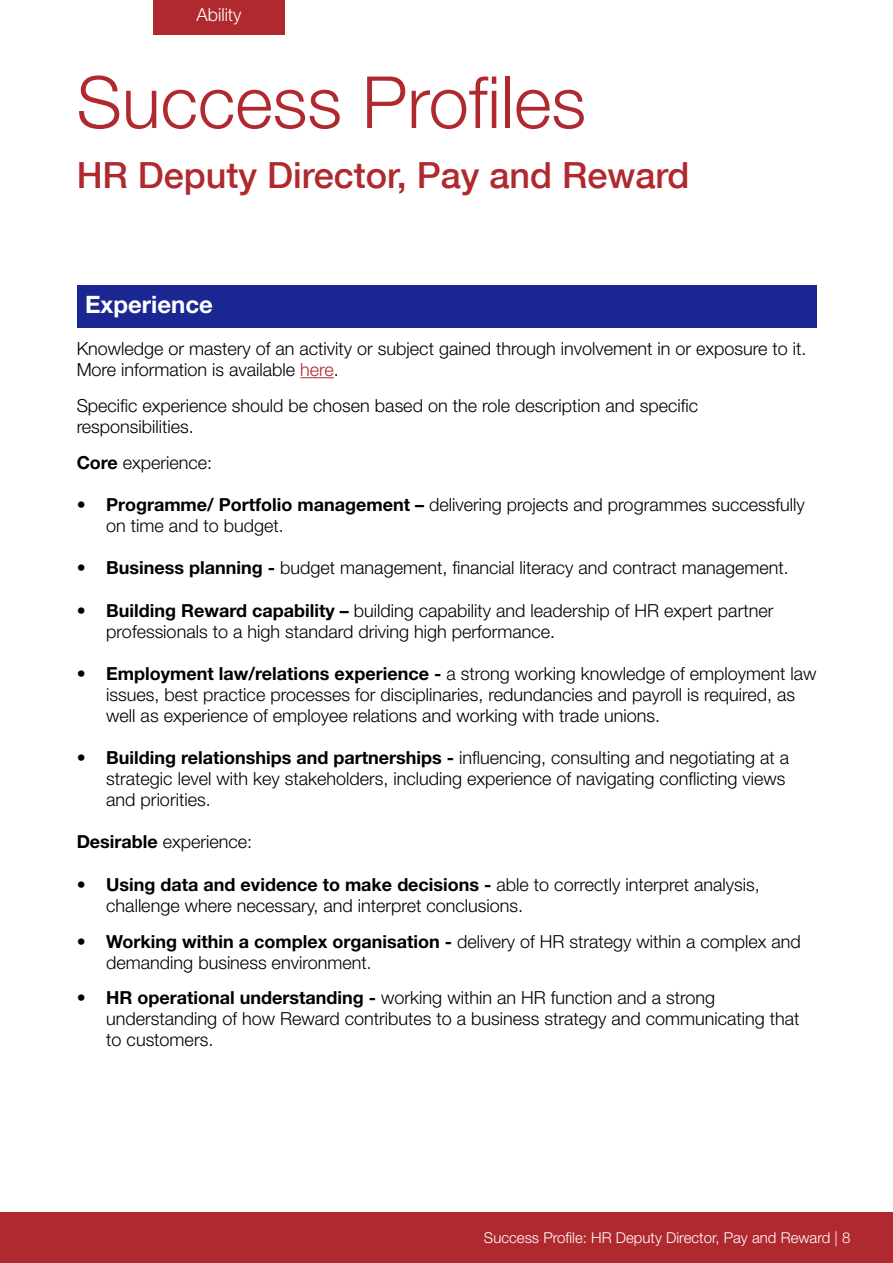
<style>
.page{position:relative;width:893px;height:1263px;background:#fff}
.page>*{position:absolute;margin:0;border:0;box-sizing:border-box;transform-origin:0 0}
.t1{font:300 72px "Helvetica Neue LT Std";color:#af292e}
.t2{font:500 36px "Helvetica Neue LT Com";color:#af292e}
.t3{font:700 24px "Helvetica Neue LT Std";color:#fff}
.t4{font:300 18px/21px "Helvetica Neue LT Std";color:#000}
.t5{font:300 18px "Helvetica Neue LT Std";color:#fff}
.t6{font:300 15px "Helvetica Neue LT Std";color:#fff}
.s1{color:#af292e}
.s2{font-weight:700}
</style>
<div class="page">
<div style="left:0;top:1212px;width:893px;height:51px;background:#af292e"></div>
<div style="left:153px;top:0;width:132px;height:34px;background:#af292e"></div>
<div style="left:77px;top:285px;width:739px;height:42px;background:#1a2792"></div>
<hr style="left:300px;top:377px;width:34px;height:1px;background:#af292e">
<p class="t5" style="left:196px;top:4px;width:47px">Ability</p>
<h1 class="t1" style="left:77px;top:58px;width:511px">Success Profiles</h1>
<h2 class="t2" style="left:77px;top:154px;width:614px">HR Deputy Director, Pay and Reward</h2>
<h3 class="t3" style="left:85px;top:289px;width:129px">Experience</h3>
<p class="t4" style="left:77px;top:338px;width:731px">Knowledge or mastery of an activity or subject gained through involvement in or exposure to it.<br>More information is available <span class="s1">here</span>.</p>
<p class="t4" style="left:77px;top:395px;width:623px">Specific experience should be chosen based on the role description and specific responsibilities.</p>
<p class="t4" style="left:77px;top:451px;width:137px"><span class="s2">Core</span> experience:</p>
<p class="t4" style="left:106px;top:494px;width:700px;text-indent:-30px"><span class="s2">• Programme/ Portfolio management –</span> delivering projects and programmes successfully on time and to budget.</p>
<p class="t4" style="left:77px;top:557px;width:714px"><span class="s2">• Business planning -</span> budget management, financial literacy and contract management.</p>
<p class="t4" style="left:106px;top:599px;width:668px;text-indent:-30px"><span class="s2">• Building Reward capability –</span> building capability and leadership of HR expert partner professionals to a high standard driving high performance.</p>
<p class="t4" style="left:106px;top:662px;width:712px;text-indent:-30px"><span class="s2">• Employment law/relations experience -</span> a strong working knowledge of employment law issues, best practice processes for disciplinaries, redundancies and payroll is required, as well as experience of employee relations and working with trade unions.</p>
<p class="t4" style="left:106px;top:747px;width:684px;text-indent:-30px"><span class="s2">• Building relationships and partnerships -</span> influencing, consulting and negotiating at a strategic level with key stakeholders, including experience of navigating conflicting views and priorities.</p>
<p class="t4" style="left:77px;top:831px;width:177px"><span class="s2">Desirable</span> experience:</p>
<p class="t4" style="left:106px;top:873px;width:655px;text-indent:-30px"><span class="s2">• Using data and evidence to make decisions -</span> able to correctly interpret analysis, challenge where necessary, and interpret conclusions.</p>
<p class="t4" style="left:106px;top:930px;width:696px;text-indent:-30px"><span class="s2">• Working within a complex organisation -</span> delivery of HR strategy within a complex and demanding business environment.</p>
<p class="t4" style="left:106px;top:987px;width:695px;text-indent:-30px"><span class="s2">• HR operational understanding -</span> working within an HR function and a strong understanding of how Reward contributes to a business strategy and communicating that to customers.</p>
<p class="t6" style="left:484px;top:1228px;width:368px">Success Profile: HR Deputy Director, Pay and Reward | 8</p>
</div>
